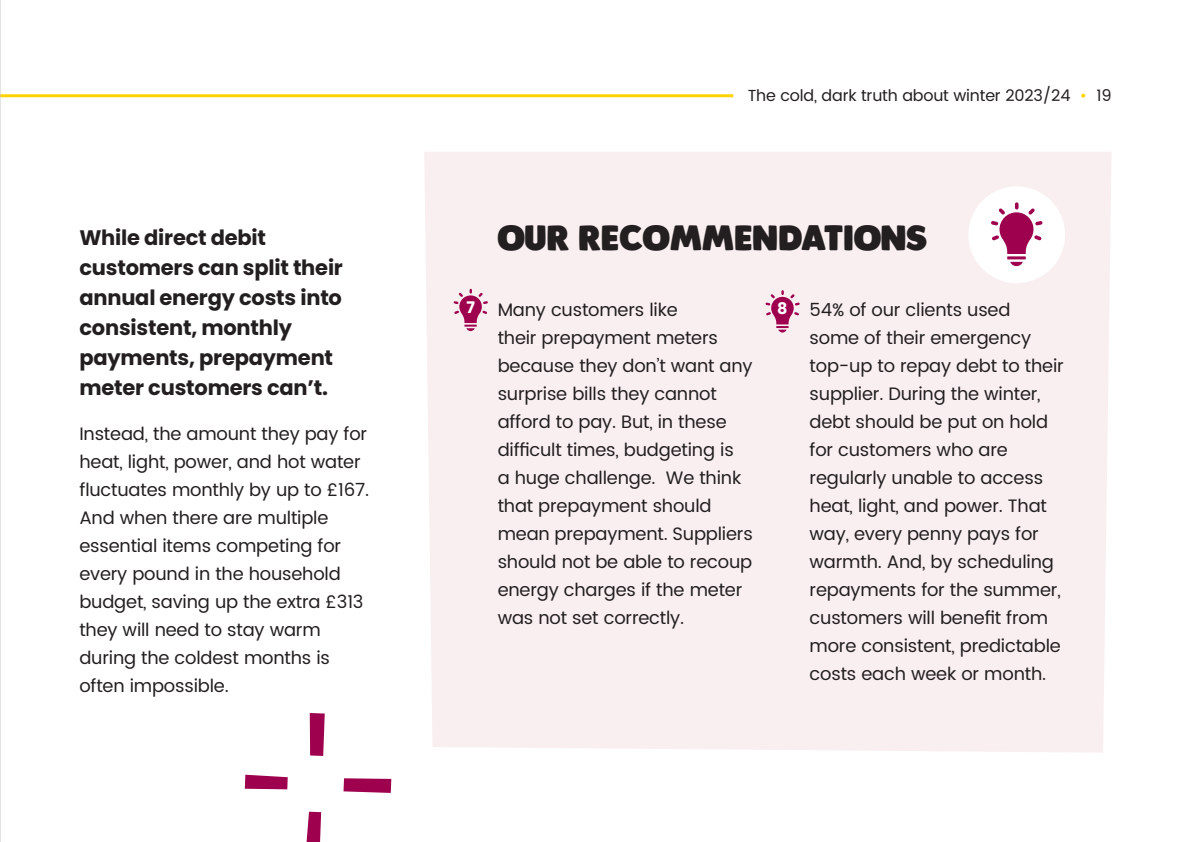
<style>
.page{position:relative;width:1191px;height:842px;background:#fff}
.page>*{position:absolute;margin:0;border:0;box-sizing:border-box;transform-origin:0 0}
.t1{font:34px "Plumpfull";color:#231f20}
.t2{font:700 21px/30px "Poppins";letter-spacing:-.01em;color:#231f20}
.t3{font:18px/28px "Poppins";letter-spacing:-.01em;color:#231f20}
.t4{font:16px "Poppins";letter-spacing:-.01em;color:#231f20}
.t5{font:700 16px "Poppins";color:#fff}
.s1{color:#fed304}
</style>
<div class="page">
<hr style="left:0;top:94px;width:733px;height:3px;background:#fed304">
<div style="left:424px;top:152px;width:687px;height:601px;background:#f9eff1"></div>
<div style="left:968px;top:186px;width:97px;height:97px;background:#fff;border-radius:50%"></div>
<svg style="left:991px;top:202px;width:51px;height:64px"></svg>
<svg style="left:310px;top:713px;width:15px;height:43px"></svg>
<svg style="left:306px;top:812px;width:15px;height:30px"></svg>
<svg style="left:245px;top:775px;width:43px;height:14px"></svg>
<svg style="left:343px;top:778px;width:48px;height:15px"></svg>
<hr style="left:0;top:0;width:1px;height:842px;background:#c6c6c7">
<svg style="left:453px;top:289px;width:35px;height:42px"></svg>
<svg style="left:765px;top:290px;width:34px;height:42px"></svg>
<p class="t2" style="left:79px;top:223px;width:265px">While direct debit customers can split their annual energy costs into consistent, monthly payments, prepayment meter customers can’t.</p>
<p class="t3" style="left:79px;top:420px;width:291px">Instead, the amount they pay for heat, light, power, and hot water fluctuates monthly by up to £167.<br>And when there are multiple essential items competing for every pound in the household budget, saving up the extra £313 they will need to stay warm during the coldest months is often impossible.</p>
<p class="t4" style="left:747px;top:84px;width:365px">The cold, dark truth about winter 2023/24 <span class="s1">•</span> 19</p>
<p class="t1" style="left:497px;top:214px;width:430px">OUR RECOMMENDATIONS</p>
<p class="t5" style="left:466px;top:298px;width:10px">7</p>
<p class="t5" style="left:777px;top:299px;width:12px">8</p>
<p class="t3" style="left:497px;top:296px;width:257px">Many customers like<br>their prepayment meters because they don’t want any surprise bills they cannot afford to pay. But, in these difficult times, budgeting is<br>a huge challenge. We think that prepayment should mean prepayment. Suppliers should not be able to recoup energy charges if the meter was not set correctly.</p>
<p class="t3" style="left:809px;top:296px;width:256px">54% of our clients used some of their emergency top-up to repay debt to their supplier. During the winter, debt should be put on hold for customers who are regularly unable to access heat, light, and power. That way, every penny pays for warmth. And, by scheduling repayments for the summer, customers will benefit from more consistent, predictable costs each week or month.</p>
</div>
